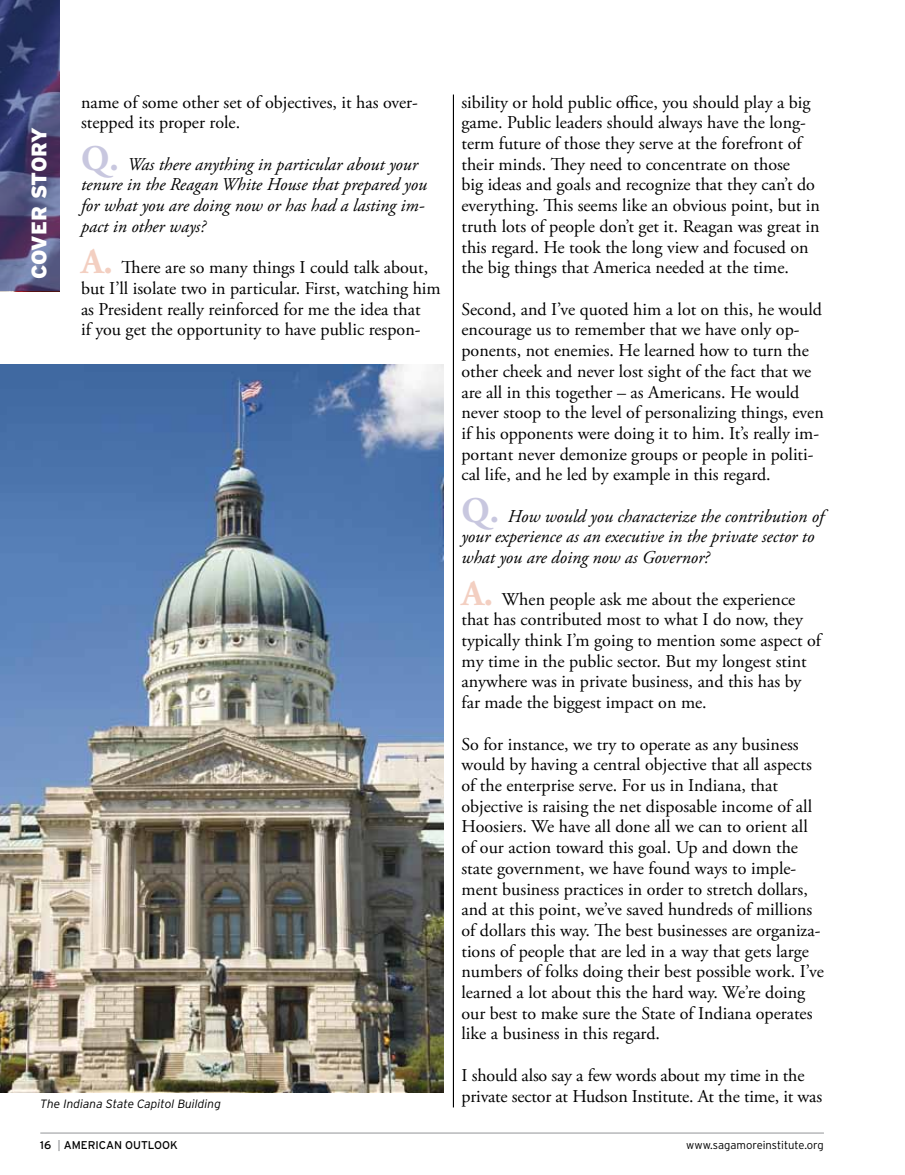
<style>
.page{position:relative;width:905px;height:1175px;background:#fff}
.page>*{position:absolute;margin:0;border:0;box-sizing:border-box;transform-origin:0 0}
.t1{font:900 21px "Interstate";letter-spacing:-.025em;color:#fff}
.t2{font:18px/20.7px "Adobe Garamond Pro";color:#000}
.t3{font:italic 18px/20.7px "Adobe Garamond Pro";color:#000}
.t4{font:italic 300 12px "Interstate";color:#000}
.t5{font:300 11.25px "Interstate";color:#000}
.t6{font:11.25px "Interstate";color:#000}
.s1{font-weight:700;font-style:normal;font-size:36px;color:#c8c7df}
.s2{font-weight:700;font-size:36px;color:#f3cfc1}
.s3{color:#939598}
</style>
<div class="page">
<hr style="left:40px;top:1132px;width:784px;height:1px;background:#939598">
<img style="left:0;top:364px;width:443px;height:728px">
<hr style="left:453px;top:94px;width:1px;height:1013px;background:#000">
<svg style="left:0;top:0;width:60px;height:291px;background:#454675"></svg>
<p class="t1" style="left:27px;top:279px;width:153px;rotate:-90deg">COVER STORY</p>
<p class="t2" style="left:81px;top:92px;width:338px">name of some other set of objectives, it has over&shy;stepped its proper role.</p>
<p class="t3" style="left:81px;top:154px;width:347px"><span class="s1">Q.</span> Was there anything in particular about your tenure in the Reagan White House that prepared you for what you are doing now or has had a lasting im&shy;pact in other ways?</p>
<p class="t2" style="left:81px;top:258px;width:361px"><span class="s2">A.</span> There are so many things I could talk about, but I’ll isolate two in particular. First, watching him as President really reinforced for me the idea that<br>if you get the opportunity to have public respon-</p>
<p class="t4" style="left:40px;top:1097px;width:182px">The Indiana State Capitol Building</p>
<p class="t2" style="left:461px;top:92px;width:360px">sibility or hold public office, you should play a big game. Public leaders should always have the long&shy;term future of those they serve at the forefront of their minds. They need to concentrate on those<br>big ideas and goals and recognize that they can’t do everything. This seems like an obvious point, but in truth lots of people don’t get it. Reagan was great in this regard. He took the long view and focused on the big things that America needed at the time.</p>
<p class="t2" style="left:461px;top:299px;width:364px">Second, and I’ve quoted him a lot on this, he would encourage us to remember that we have only op&shy;ponents, not enemies. He learned how to turn the other cheek and never lost sight of the fact that we are all in this together – as Americans. He would never stoop to the level of personalizing things, even if his opponents were doing it to him. It’s really im&shy;portant never demonize groups or people in politi&shy;cal life, and he led by example in this regard.</p>
<p class="t3" style="left:461px;top:506px;width:364px"><span class="s1">Q.</span> How would you characterize the contribution of your experience as an executive in the private sector to what you are doing now as Governor?</p>
<p class="t2" style="left:461px;top:589px;width:361px"><span class="s2">A.</span> When people ask me about the experience that has contributed most to what I do now, they typically think I’m going to mention some aspect of my time in the public sector. But my longest stint anywhere was in private business, and this has by far made the biggest impact on me.</p>
<p class="t2" style="left:461px;top:734px;width:364px">So for instance, we try to operate as any business would by having a central objective that all aspects of the enterprise serve. For us in Indiana, that objective is raising the net disposable income of all Hoosiers. We have all done all we can to orient all of our action toward this goal. Up and down the state government, we have found ways to imple&shy;ment business practices in order to stretch dollars, and at this point, we’ve saved hundreds of millions of dollars this way. The best businesses are organiza&shy;tions of people that are led in a way that gets large numbers of folks doing their best possible work. I’ve learned a lot about this the hard way. We’re doing our best to make sure the State of Indiana operates like a business in this regard.</p>
<p class="t2" style="left:461px;top:1065px;width:362px">I should also say a few words about my time in the private sector at Hudson Institute. At the time, it was</p>
<p class="t6" style="left:40px;top:1138px;width:139px">16 <span class="s3">|</span> AMERICAN OUTLOOK</p>
<p class="t5" style="left:686px;top:1138px;width:139px">www.sagamoreinstitute.org</p>
</div>
